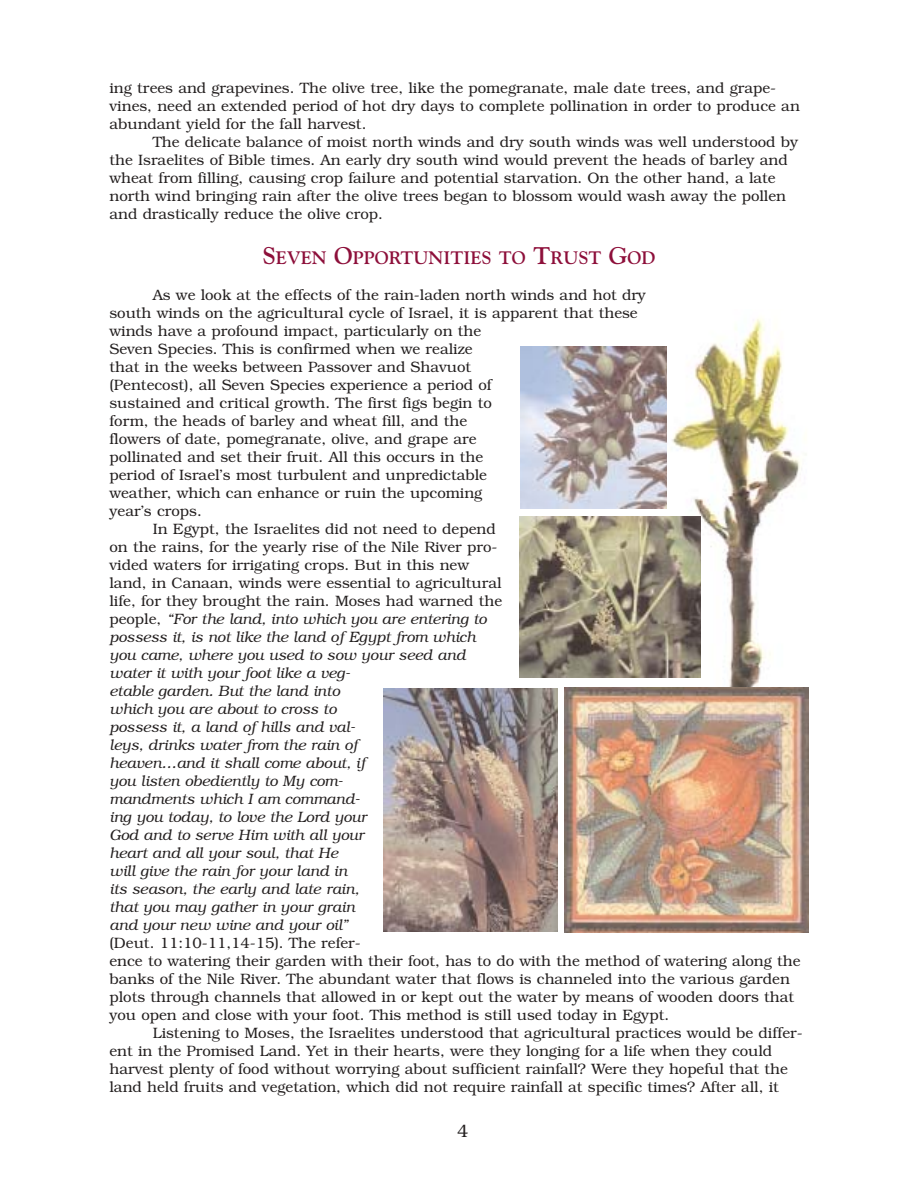
<style>
.page{position:relative;width:918px;height:1188px;background:#fff}
.page>*{position:absolute;margin:0;border:0;box-sizing:border-box;transform-origin:0 0}
.t1{font:700 18px "Goudy";color:#8d0f3a}
.t2{font:300 18px "Bookman";color:#231f1f}
.t3{font:300 15px/18px "Bookman";color:#231f1f}
.t4{font:italic 300 15px "Bookman";color:#231f1f}
.s1{font-size:24px}
.s2{font-style:normal}
</style>
<div class="page">
<img style="left:664px;top:318px;width:142px;height:369px">
<img style="left:564px;top:687px;width:245px;height:245px">
<img style="left:520px;top:347px;width:146px;height:161px">
<img style="left:383px;top:688px;width:174px;height:244px">
<img style="left:520px;top:516px;width:180px;height:162px">
<p class="t3" style="left:110px;top:81px;width:692px">ing trees and grapevines. The olive tree, like the pomegranate, male date trees, and grape&shy;vines, need an extended period of hot dry days to complete pollination in order to produce an abundant yield for the fall harvest.</p>
<p class="t3" style="left:110px;top:135px;width:690px;text-indent:43px">The delicate balance of moist north winds and dry south winds was well understood by the Israelites of Bible times. An early dry south wind would prevent the heads of barley and wheat from filling, causing crop failure and potential starvation. On the other hand, a late north wind bringing rain after the olive trees began to blossom would wash away the pollen and drastically reduce the olive crop.</p>
<p class="t1" style="left:263px;top:251px;width:394px"><span class="s1">S</span>EVEN <span class="s1">O</span>PPORTUNITIES TO <span class="s1">T</span>RUST <span class="s1">G</span>OD</p>
<p class="t3" style="left:153px;top:288px;width:495px">As we look at the effects of the rain-laden north winds and hot dry</p>
<p class="t3" style="left:110px;top:306px;width:530px">south winds on the agricultural cycle of Israel, it is apparent that these</p>
<p class="t3" style="left:110px;top:324px;width:373px">winds have a profound impact, particularly on the</p>
<p class="t3" style="left:110px;top:342px;width:365px">Seven Species. This is confirmed when we realize</p>
<p class="t3" style="left:110px;top:360px;width:363px">that in the weeks between Passover and Shavuot</p>
<p class="t3" style="left:110px;top:378px;width:384px">(Pentecost), all Seven Species experience a period of</p>
<p class="t3" style="left:110px;top:396px;width:384px">sustained and critical growth. The first figs begin to</p>
<p class="t3" style="left:110px;top:414px;width:359px">form, the heads of barley and wheat fill, and the</p>
<p class="t3" style="left:110px;top:432px;width:369px">flowers of date, pomegranate, olive, and grape are</p>
<p class="t3" style="left:110px;top:450px;width:375px">pollinated and set their fruit. All this occurs in the</p>
<p class="t3" style="left:110px;top:468px;width:379px">period of Israel’s most turbulent and unpredictable</p>
<p class="t3" style="left:110px;top:486px;width:374px">weather, which can enhance or ruin the upcoming</p>
<p class="t3" style="left:110px;top:504px;width:94px">year’s crops.</p>
<p class="t3" style="left:153px;top:522px;width:345px">In Egypt, the Israelites did not need to depend</p>
<p class="t3" style="left:110px;top:540px;width:390px">on the rains, for the yearly rise of the Nile River pro-</p>
<p class="t3" style="left:110px;top:558px;width:361px">vided waters for irrigating crops. But in this new</p>
<p class="t3" style="left:110px;top:576px;width:394px">land, in Canaan, winds were essential to agricultural</p>
<p class="t3" style="left:110px;top:594px;width:394px">life, for they brought the rain. Moses had warned the</p>
<p class="t4" style="left:110px;top:613px;width:379px"><span class="s2">people,</span> “For the land, into which you are entering to</p>
<p class="t4" style="left:110px;top:631px;width:368px">possess it, is not like the land of Egypt from which</p>
<p class="t4" style="left:110px;top:649px;width:358px">you came, where you used to sow your seed and</p>
<p class="t4" style="left:110px;top:667px;width:242px">water it with your foot like a veg-</p>
<p class="t4" style="left:110px;top:685px;width:232px">etable garden. But the land into</p>
<p class="t4" style="left:110px;top:703px;width:228px">which you are about to cross to</p>
<p class="t4" style="left:110px;top:721px;width:247px">possess it, a land of hills and val-</p>
<p class="t4" style="left:110px;top:739px;width:250px">leys, drinks water from the rain of</p>
<p class="t4" style="left:110px;top:757px;width:257px">heaven…and it shall come about, if</p>
<p class="t4" style="left:110px;top:775px;width:235px">you listen obediently to My com-</p>
<p class="t4" style="left:110px;top:793px;width:252px">mandments which I am command-</p>
<p class="t4" style="left:110px;top:811px;width:259px">ing you today, to love the Lord your</p>
<p class="t4" style="left:110px;top:829px;width:256px">God and to serve Him with all your</p>
<p class="t4" style="left:110px;top:847px;width:230px">heart and all your soul, that He</p>
<p class="t4" style="left:110px;top:865px;width:239px">will give the rain for your land in</p>
<p class="t4" style="left:110px;top:883px;width:251px">its season, the early and late rain,</p>
<p class="t4" style="left:110px;top:901px;width:247px">that you may gather in your grain</p>
<p class="t4" style="left:110px;top:919px;width:241px">and your new wine and your oil”</p>
<p class="t3" style="left:110px;top:936px;width:693px">(Deut. 11:10-11,14-15). The refer-<br>ence to watering their garden with their foot, has to do with the method of watering along the banks of the Nile River. The abundant water that flows is channeled into the various garden plots through channels that allowed in or kept out the water by means of wooden doors that you open and close with your foot. This method is still used today in Egypt.</p>
<p class="t3" style="left:110px;top:1026px;width:695px;text-indent:43px">Listening to Moses, the Israelites understood that agricultural practices would be differ&shy;ent in the Promised Land. Yet in their hearts, were they longing for a life when they could harvest plenty of food without worrying about sufficient rainfall? Were they hopeful that the land held fruits and vegetation, which did not require rainfall at specific times? After all, it</p>
<p class="t2" style="left:457px;top:1123px;width:13px">4</p>
</div>
